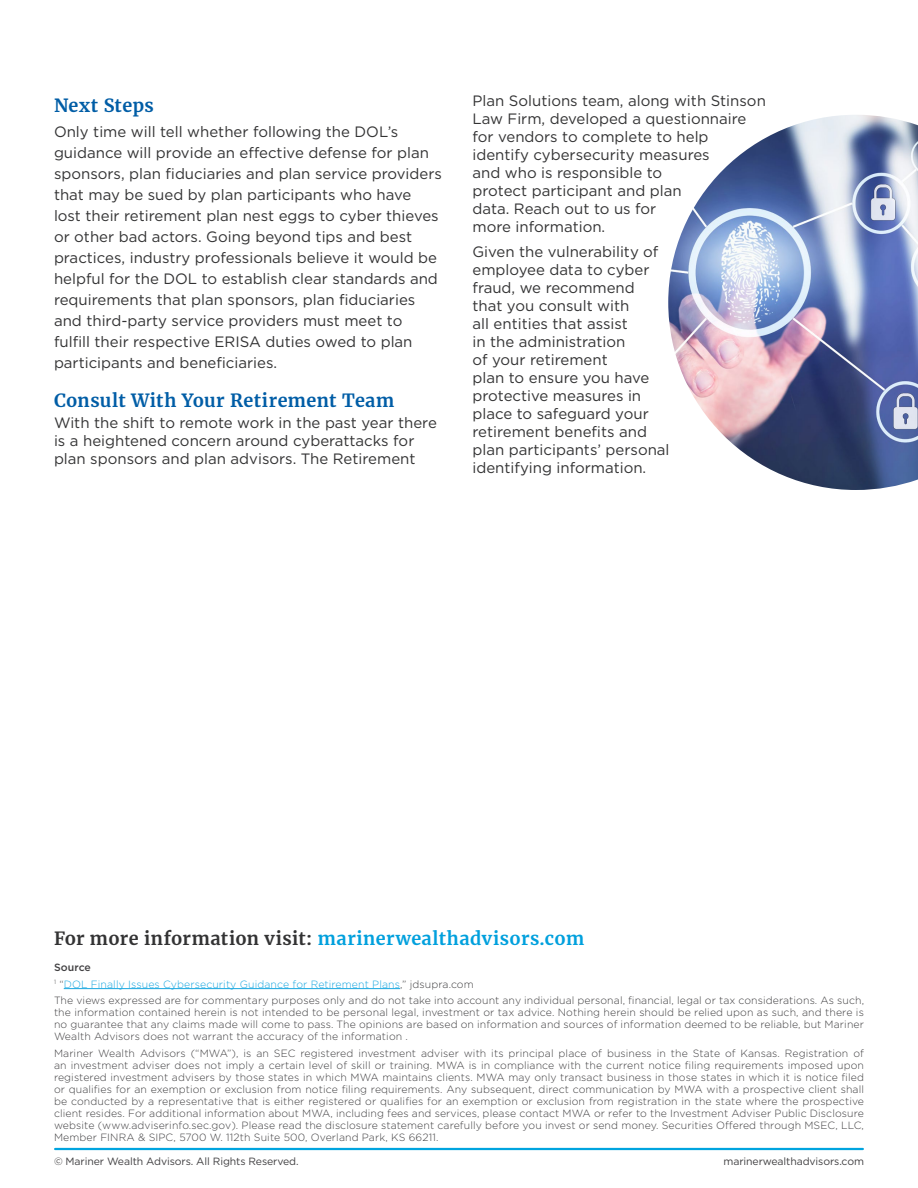
<style>
.page{position:relative;width:918px;height:1188px;background:#fff}
.page>*{position:absolute;margin:0;border:0;box-sizing:border-box;transform-origin:0 0}
.t1{font:700 18px "Merriweather";letter-spacing:.03em;color:#00a0dd}
.t2{font:700 18px "Merriweather";letter-spacing:.02em;color:#005da6}
.t3{font:15px/18px "Gotham";color:#333334}
.t4{font:300 10.5px/12px "Gotham";letter-spacing:.01em;color:#414042;text-align:justify}
.t5{font:10.5px "Gotham";letter-spacing:-.01em;color:#414042}
.s1{color:#333334}
.s2{font-weight:500}
.s3{color:#18a7e0}
</style>
<div class="page">
<hr style="left:55px;top:1148px;width:808px;height:2px;background:#00a4df">
<img style="left:668px;top:115px;width:250px;height:375px">
<hr style="left:64px;top:988px;width:336px;height:1px;background:#18a7e0">
<h1 class="t2" style="left:54px;top:93px;width:101px">Next Steps</h1>
<p class="t3" style="left:54px;top:121px;width:389px;line-height:21px">Only time will tell whether following the DOL’s guidance will provide an effective defense for plan sponsors, plan fiduciaries and plan service providers that may be sued by plan participants who have lost their retirement plan nest eggs to cyber thieves or other bad actors. Going beyond tips and best practices, industry professionals believe it would be helpful for the DOL to establish clear standards and requirements that plan sponsors, plan fiduciaries and third-party service providers must meet to fulfill their respective ERISA duties owed to plan participants and beneficiaries.</p>
<h1 class="t2" style="left:54px;top:388px;width:342px">Consult With Your Retirement Team</h1>
<h2 class="t3" style="left:54px;top:414px;width:384px">With the shift to remote work in the past year there is a heightened concern around cyberattacks for plan sponsors and plan advisors. The Retirement</h2>
<p class="t3" style="left:472px;top:92px;width:295px">Plan Solutions team, along with Stinson<br>Law Firm, developed a questionnaire for vendors to complete to help identify cybersecurity measures<br>and who is responsible to<br>protect participant and plan<br>data. Reach out to us for<br>more information.</p>
<p class="t3" style="left:472px;top:243px;width:199px">Given the vulnerability of employee data to cyber fraud, we recommend<br>that you consult with<br>all entities that assist<br>in the administration<br>of your retirement<br>plan to ensure you have protective measures in place to safeguard your retirement benefits and plan participants’ personal identifying information.</p>
<h1 class="t1" style="left:54px;top:926px;width:532px"><span class="s1">For more information visit:</span> marinerwealthadvisors.com</h1>
<p class="t4" style="left:54px;top:959px;width:812px;line-height:16.6px;text-align:left"><span class="s2">Source<br></span><sup>1</sup> “<span class="s3">DOL Finally Issues Cybersecurity Guidance for Retirement Plans</span>,” jdsupra.com<br>The views expressed are for commentary purposes only and do not take into account any individual personal, financial, legal or tax considerations. As such,</p>
<p class="t4" style="left:54px;top:1006px;width:811px">the information contained herein is not intended to be personal legal, investment or tax advice. Nothing herein should be relied upon as such, and there is no guarantee that any claims made will come to pass. The opinions are based on information and sources of information deemed to be reliable, but Mariner Wealth Advisors does not warrant the accuracy of the information .</p>
<p class="t4" style="left:54px;top:1047px;width:812px">Mariner Wealth Advisors (“MWA”), is an SEC registered investment adviser with its principal place of business in the State of Kansas. Registration of an investment adviser does not imply a certain level of skill or training. MWA is in compliance with the current notice filing requirements imposed upon registered investment advisers by those states in which MWA maintains clients. MWA may only transact business in those states in which it is notice filed or qualifies for an exemption or exclusion from notice filing requirements. Any subsequent, direct communication by MWA with a prospective client shall be conducted by a representative that is either registered or qualifies for an exemption or exclusion from registration in the state where the prospective client resides. For additional information about MWA, including fees and services, please contact MWA or refer to the Investment Adviser Public Disclosure website (www.adviserinfo.sec.gov). Please read the disclosure statement carefully before you invest or send money. Securities Offered through MSEC, LLC, Member FINRA &amp; SIPC, 5700 W. 112th Suite 500, Overland Park, KS 66211.</p>
<p class="t5" style="left:54px;top:1155px;width:246px">© Mariner Wealth Advisors. All Rights Reserved.</p>
<p class="t5" style="left:724px;top:1155px;width:142px">marinerwealthadvisors.com</p>
</div>
